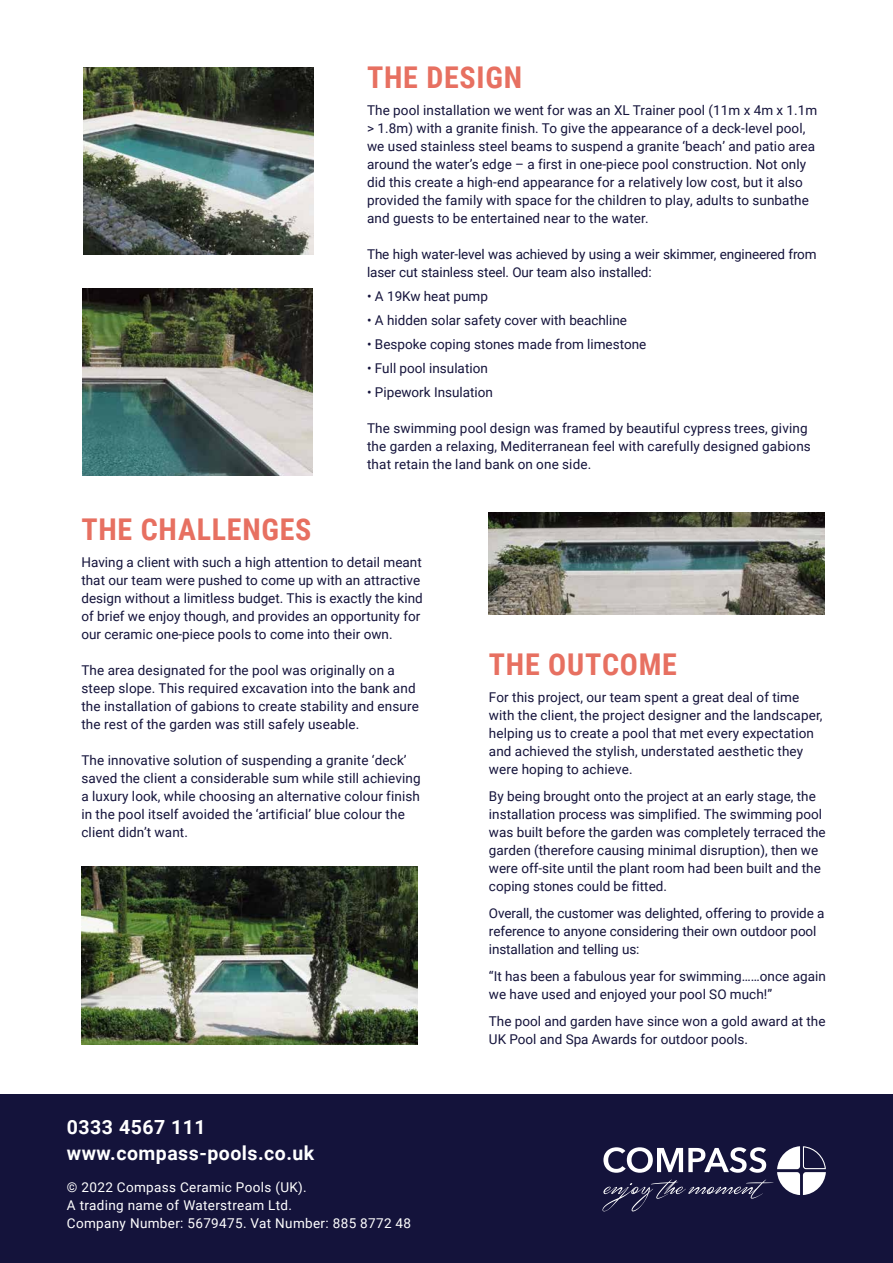
<style>
.page{position:relative;width:893px;height:1263px;background:#fff}
.page>*{position:absolute;margin:0;border:0;box-sizing:border-box;transform-origin:0 0}
.t1{font:700 30px "Roboto Condensed";letter-spacing:.025em;color:#e77061}
.t2{font:700 19.5px/26.4px "Roboto";letter-spacing:.025em;color:#fff}
.t3{font:13.5px/18px "Roboto";letter-spacing:.005em;color:#14133b}
.t4{font:13.5px/18px "Roboto";letter-spacing:.025em;color:#fff}
</style>
<div class="page">
<div style="left:0;top:1095px;width:893px;height:168px;background:#14133b"></div>
<svg style="left:602px;top:1146px;width:224px;height:65px"></svg>
<img style="left:489px;top:513px;width:336px;height:101px">
<img style="left:81px;top:866px;width:337px;height:178px">
<img style="left:83px;top:67px;width:230px;height:187px">
<img style="left:83px;top:288px;width:230px;height:187px">
<h1 class="t1" style="left:367px;top:57px;width:156px">THE DESIGN</h1>
<p class="t3" style="left:367px;top:101px;width:452px">The pool installation we went for was an XL Trainer pool (11m x 4m x 1.1m &gt; 1.8m) with a granite finish. To give the appearance of a deck-level pool, we used stainless steel beams to suspend a granite ‘beach’ and patio area around the water’s edge – a first in one-piece pool construction. Not only did this create a high-end appearance for a relatively low cost, but it also provided the family with space for the children to play, adults to sunbathe and guests to be entertained near to the water.</p>
<p class="t3" style="left:367px;top:245px;width:451px">The high water-level was achieved by using a weir skimmer, engineered from laser cut stainless steel. Our team also installed:</p>
<p class="t3" style="left:367px;top:287px;width:122px">• A 19Kw heat pump</p>
<p class="t3" style="left:367px;top:311px;width:262px">• A hidden solar safety cover with beachline</p>
<p class="t3" style="left:367px;top:335px;width:281px">• Bespoke coping stones made from limestone</p>
<p class="t3" style="left:367px;top:359px;width:122px">• Full pool insulation</p>
<p class="t3" style="left:367px;top:383px;width:127px">• Pipework Insulation</p>
<p class="t3" style="left:367px;top:419px;width:445px">The swimming pool design was framed by beautiful cypress trees, giving the garden a relaxing, Mediterranean feel with carefully designed gabions that retain the land bank on one side.</p>
<h1 class="t1" style="left:81px;top:509px;width:232px">THE CHALLENGES</h1>
<p class="t3" style="left:81px;top:553px;width:343px">Having a client with such a high attention to detail meant that our team were pushed to come up with an attractive design without a limitless budget. This is exactly the kind of brief we enjoy though, and provides an opportunity for our ceramic one-piece pools to come into their own.</p>
<p class="t3" style="left:81px;top:661px;width:339px">The area designated for the pool was originally on a steep slope. This required excavation into the bank and the installation of gabions to create stability and ensure the rest of the garden was still safely useable.</p>
<p class="t3" style="left:81px;top:751px;width:341px">The innovative solution of suspending a granite ‘deck’ saved the client a considerable sum while still achieving a luxury look, while choosing an alternative colour finish in the pool itself avoided the ‘artificial’ blue colour the client didn’t want.</p>
<h2 class="t2" style="left:67px;top:1113px;width:249px">0333 4567 111 www.compass-pools.co.uk</h2>
<p class="t4" style="left:67px;top:1178px;width:346px">© 2022 Compass Ceramic Pools (UK).<br>A trading name of Waterstream Ltd.<br>Company Number: 5679475. Vat Number: 885 8772 48</p>
<h1 class="t1" style="left:489px;top:644px;width:190px">THE OUTCOME</h1>
<p class="t3" style="left:489px;top:688px;width:335px">For this project, our team spent a great deal of time with the client, the project designer and the landscaper, helping us to create a pool that met every expectation and achieved the stylish, understated aesthetic they were hoping to achieve.</p>
<p class="t3" style="left:489px;top:787px;width:338px">By being brought onto the project at an early stage, the installation process was simplified. The swimming pool was built before the garden was completely terraced the garden (therefore causing minimal disruption), then we were off-site until the plant room had been built and the coping stones could be fitted.</p>
<p class="t3" style="left:489px;top:904px;width:337px">Overall, the customer was delighted, offering to provide a reference to anyone considering their own outdoor pool installation and telling us:</p>
<p class="t3" style="left:489px;top:967px;width:338px">“It has been a fabulous year for swimming……once again we have used and enjoyed your pool SO much!”</p>
<p class="t3" style="left:489px;top:1012px;width:338px">The pool and garden have since won a gold award at the<br>UK Pool and Spa Awards for outdoor pools.</p>
</div>
